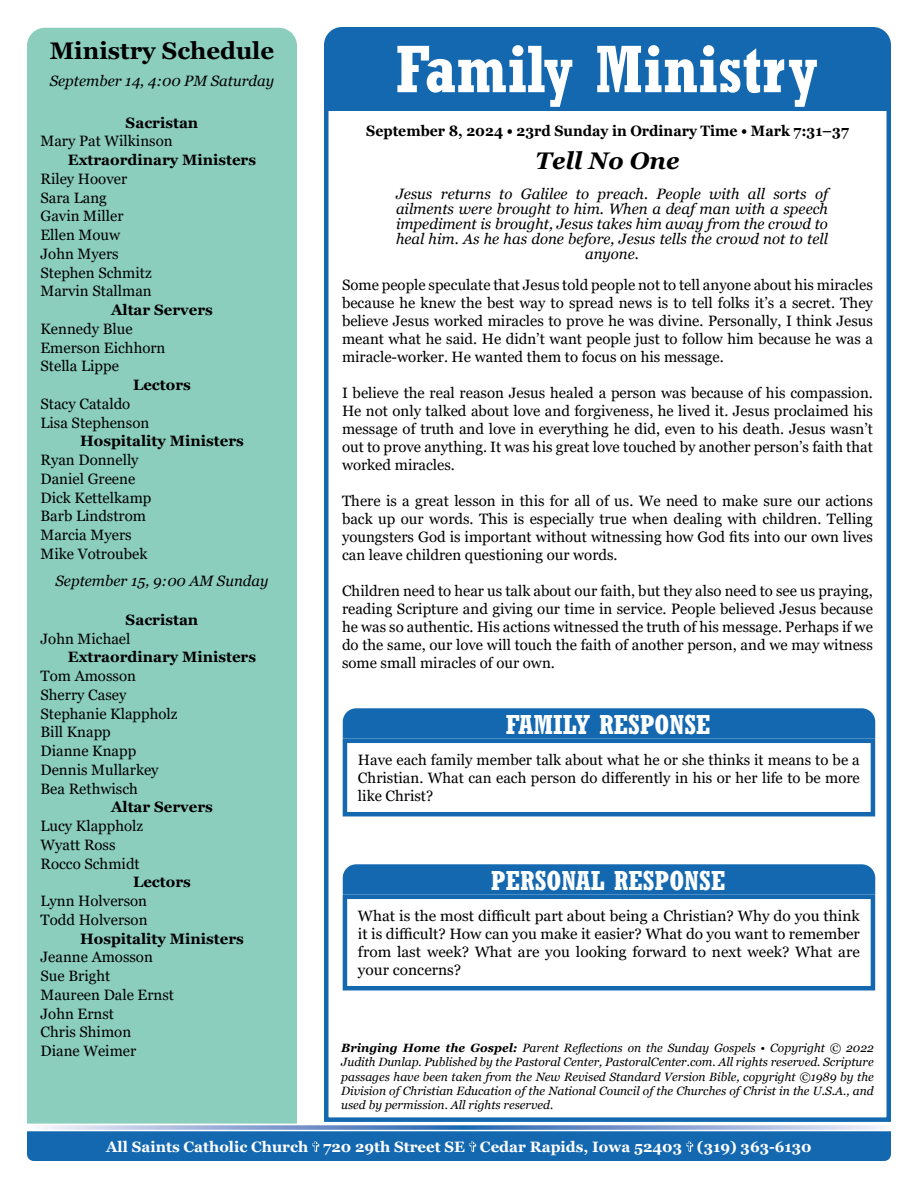
<style>
.page{position:relative;width:918px;height:1188px;background:#fff}
.page>*{position:absolute;margin:0;border:0;box-sizing:border-box;transform-origin:0 0}
.t1{font:700 condensed 66px "Rockwell";color:#fff}
.t2{font:700 condensed 27px "Rockwell";color:#fff}
.t3{font:700 24px "Georgia";color:#000}
.t4{font:italic 700 24px "Georgia";color:#000}
.t5{font:15px/18.8px "Georgia";color:#000}
.t6{font:italic 15px/15px "Georgia";color:#000;text-align:center}
.t7{font:700 15px "Georgia";color:#000}
.t8{font:700 15px "Georgia";color:#fff}
.t9{font:700 15px "Georgia";color:#000;scale:.94 1}
.t10{font:italic 12px/14.4px "Georgia";color:#000;text-align:justify}
.s1{font-weight:700}
</style>
<div class="page">
<svg style="left:42px;top:1125px;width:843px;height:5px"></svg>
<div style="left:27px;top:1131px;width:864px;height:30px;background:#1468b0"></div>
<div style="left:324px;top:106px;width:567px;height:1016px;border:4px solid #1468b0"></div>
<div style="left:343px;top:739px;width:532px;height:77px;border:4px solid #1468b0"></div>
<div style="left:324px;top:27px;width:567px;height:81px;background:#1468b0"></div>
<div style="left:343px;top:708px;width:532px;height:31px;background:#1468b0"></div>
<div style="left:27px;top:28px;width:270px;height:1096px;background:#8bcebe"></div>
<div style="left:343px;top:895px;width:532px;height:95px;border:4px solid #1468b0"></div>
<div style="left:343px;top:864px;width:532px;height:31px;background:#1468b0"></div>
<h3 class="t3" style="left:50px;top:36px;width:226px">Ministry Schedule</h3>
<p class="t6" style="left:50px;top:74px;width:226px">September 14, 4:00 PM Saturday</p>
<p class="t7" style="left:126px;top:113px;width:74px">Sacristan</p>
<p class="t5" style="left:41px;top:132px;width:134px">Mary Pat Wilkinson</p>
<p class="t7" style="left:68px;top:150px;width:190px">Extraordinary Ministers</p>
<p class="t5" style="left:41px;top:170px;width:113px">Riley Hoover<br>Sara Lang<br>Gavin Miller<br>Ellen Mouw<br>John Myers<br>Stephen Schmitz<br>Marvin Stallman</p>
<p class="t7" style="left:111px;top:300px;width:103px">Altar Servers</p>
<p class="t5" style="left:41px;top:320px;width:127px">Kennedy Blue<br>Emerson Eichhorn<br>Stella Lippe</p>
<p class="t7" style="left:133px;top:375px;width:59px">Lectors</p>
<p class="t5" style="left:41px;top:395px;width:110px">Stacy Cataldo<br>Lisa Stephenson</p>
<p class="t7" style="left:80px;top:431px;width:165px">Hospitality Ministers</p>
<p class="t5" style="left:41px;top:451px;width:113px">Ryan Donnelly<br>Daniel Greene<br>Dick Kettelkamp<br>Barb Lindstrom<br>Marcia Myers<br>Mike Votroubek</p>
<p class="t6" style="left:56px;top:573px;width:214px">September 15, 9:00 AM Sunday</p>
<p class="t7" style="left:126px;top:610px;width:74px">Sacristan</p>
<p class="t5" style="left:41px;top:629px;width:92px">John Michael</p>
<p class="t7" style="left:68px;top:647px;width:190px">Extraordinary Ministers</p>
<p class="t5" style="left:41px;top:667px;width:138px">Tom Amosson<br>Sherry Casey<br>Stephanie Klappholz<br>Bill Knapp<br>Dianne Knapp<br>Dennis Mullarkey<br>Bea Rethwisch</p>
<p class="t7" style="left:111px;top:797px;width:103px">Altar Servers</p>
<p class="t5" style="left:41px;top:817px;width:104px">Lucy Klappholz<br>Wyatt Ross<br>Rocco Schmidt</p>
<p class="t7" style="left:133px;top:872px;width:59px">Lectors</p>
<p class="t5" style="left:41px;top:892px;width:109px">Lynn Holverson<br>Todd Holverson</p>
<p class="t7" style="left:80px;top:929px;width:165px">Hospitality Ministers</p>
<p class="t5" style="left:41px;top:948px;width:135px">Jeanne Amosson<br>Sue Bright<br>Maureen Dale Ernst<br>John Ernst<br>Chris Shimon<br>Diane Weimer</p>
<h1 class="t1" style="left:396px;top:30px;width:423px">Family Ministry</h1>
<p class="t9" style="left:366px;top:121px;width:515px">September 8, 2024 • 23rd Sunday in Ordinary Time • Mark 7:31–37</p>
<h3 class="t4" style="left:536px;top:145px;width:145px">Tell No One</h3>
<p class="t6" style="left:396px;top:186px;width:434px">Jesus returns to Galilee to preach. People with all sorts of ailments were brought to him. When a deaf man with a speech impediment is brought, Jesus takes him away from the crowd to heal him. As he has done before, Jesus tells the crowd not to tell anyone.</p>
<p class="t5" style="left:342px;top:276px;width:532px;line-height:18px;text-align:justify">Some people speculate that Jesus told people not to tell anyone about his miracles because he knew the best way to spread news is to tell folks it’s a secret. They believe Jesus worked miracles to prove he was divine. Personally, I think Jesus meant what he said. He didn’t want people just to follow him because he was a miracle-worker. He wanted them to focus on his message.</p>
<p class="t5" style="left:342px;top:384px;width:532px;line-height:18px;text-align:justify">I believe the real reason Jesus healed a person was because of his compassion.<br>He not only talked about love and forgiveness, he lived it. Jesus proclaimed his message of truth and love in everything he did, even to his death. Jesus wasn’t out to prove anything. It was his great love touched by another person’s faith that worked miracles.</p>
<p class="t5" style="left:342px;top:492px;width:532px;line-height:18px;text-align:justify">There is a great lesson in this for all of us. We need to make sure our actions back up our words. This is especially true when dealing with children. Telling youngsters God is important without witnessing how God fits into our own lives can leave children questioning our words.</p>
<p class="t5" style="left:342px;top:582px;width:533px;line-height:18px;text-align:justify">Children need to hear us talk about our faith, but they also need to see us praying, reading Scripture and giving our time in service. People believed Jesus because he was so authentic. His actions witnessed the truth of his message. Perhaps if we do the same, our love will touch the faith of another person, and we may witness some small miracles of our own.</p>
<h2 class="t2" style="left:506px;top:708px;width:206px">FAMILY RESPONSE</h2>
<p class="t5" style="left:358px;top:751px;width:503px;line-height:18px;text-align:justify">Have each family member talk about what he or she thinks it means to be a Christian. What can each person do differently in his or her life to be more like Christ?</p>
<h2 class="t2" style="left:491px;top:864px;width:236px">PERSONAL RESPONSE</h2>
<p class="t5" style="left:358px;top:907px;width:503px;line-height:18px;text-align:justify">What is the most difficult part about being a Christian? Why do you think it is difficult? How can you make it easier? What do you want to remember from last week? What are you looking forward to next week? What are your concerns?</p>
<p class="t10" style="left:341px;top:1041px;width:534px"><span class="s1">Bringing Home the Gospel:</span> Parent Reflections on the Sunday Gospels • Copyright © 2022<br>Judith Dunlap. Published by the Pastoral Center, PastoralCenter.com. All rights reserved. Scripture passages have been taken from the New Revised Standard Version Bible, copyright ©1989 by the Division of Christian Education of the National Council of the Churches of Christ in the U.S.A., and used by permission. All rights reserved.</p>
<p class="t8" style="left:106px;top:1137px;width:707px">All Saints Catholic Church 720 29th Street SE Cedar Rapids, Iowa 52403 (319) 363-6130</p>
</div>
